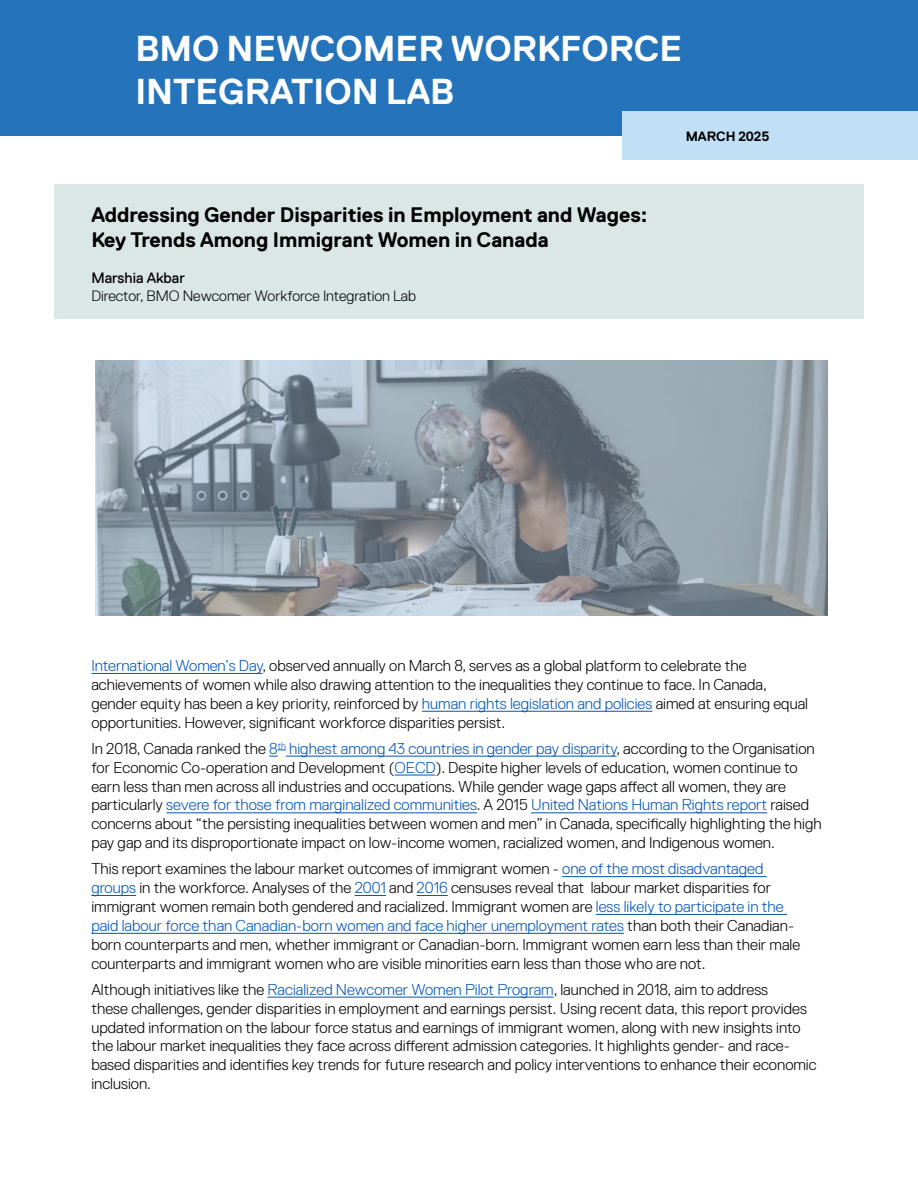
<style>
.page{position:relative;width:918px;height:1188px;background:#fff}
.page>*{position:absolute;margin:0;border:0;box-sizing:border-box;transform-origin:0 0}
.t1{font:700 36px/43.2px "Replica Std";color:#fff}
.t2{font:700 21px/25.2px "Replica Std";color:#000}
.t3{font:300 15.75px/18.9px "Replica Std";color:#000}
.t4{font:300 15px "Replica Std";color:#000}
.t5{font:15px "Replica Std";color:#000}
.t6{font:700 13.5px "Replica Std";color:#000}
.s1{color:#0055b8}
</style>
<div class="page">
<div style="left:0;top:0;width:918px;height:136px;background:#2574bb"></div>
<div style="left:622px;top:111px;width:296px;height:49px;background:#c2e0f5"></div>
<div style="left:54px;top:184px;width:810px;height:135px;background:#dae7e4"></div>
<hr style="left:91px;top:673px;width:172px;height:1px;background:#0055b8">
<hr style="left:422px;top:711px;width:230px;height:1px;background:#0055b8">
<svg style="left:269px;top:750px;width:17px;height:7px"></svg>
<hr style="left:286px;top:756px;width:331px;height:1px;background:#0055b8">
<hr style="left:395px;top:775px;width:40px;height:1px;background:#0055b8">
<hr style="left:166px;top:813px;width:311px;height:1px;background:#0055b8">
<hr style="left:531px;top:813px;width:236px;height:1px;background:#0055b8">
<hr style="left:562px;top:876px;width:205px;height:1px;background:#0055b8">
<hr style="left:91px;top:895px;width:45px;height:1px;background:#0055b8">
<hr style="left:355px;top:895px;width:31px;height:1px;background:#0055b8">
<hr style="left:417px;top:895px;width:31px;height:1px;background:#0055b8">
<hr style="left:596px;top:914px;width:191px;height:1px;background:#0055b8">
<hr style="left:91px;top:933px;width:533px;height:1px;background:#0055b8">
<hr style="left:267px;top:997px;width:287px;height:1px;background:#0055b8">
<svg style="left:95px;top:360px;width:732px;height:255px;background:#8f9ba5"></svg>
<h1 class="t1" style="left:135px;top:27px;width:548px">BMO NEWCOMER WORKFORCE<br>INTEGRATION LAB</h1>
<h2 class="t2" style="left:91px;top:202px;width:558px">Addressing Gender Disparities in Employment and Wages:<br>Key Trends Among Immigrant Women in Canada</h2>
<p class="t5" style="left:91px;top:270px;width:95px">Marshia Akbar</p>
<p class="t4" style="left:91px;top:288px;width:326px">Director, BMO Newcomer Workforce Integration Lab</p>
<p class="t6" style="left:686px;top:129px;width:85px">MARCH 2025</p>
<p class="t3" style="left:91px;top:656px;width:718px"><span class="s1">International Women’s Day</span>, observed annually on March 8, serves as a global platform to celebrate the achievements of women while also drawing attention to the inequalities they continue to face. In Canada, gender equity has been a key priority, reinforced by <span class="s1">human rights legislation and policies</span> aimed at ensuring equal opportunities. However, significant workforce disparities persist.</p>
<p class="t3" style="left:91px;top:739px;width:732px">In 2018, Canada ranked the <span class="s1">8</span><sup>th</sup> <span class="s1">highest among 43 countries in gender pay disparity</span>, according to the Organisation for Economic Co-operation and Development (<span class="s1">OECD</span>). Despite higher levels of education, women continue to earn less than men across all industries and occupations. While gender wage gaps affect all women, they are particularly <span class="s1">severe for those from marginalized communities</span>. A 2015 <span class="s1">United Nations Human Rights report</span> raised concerns about “the persisting inequalities between women and men” in Canada, specifically highlighting the high pay gap and its disproportionate impact on low-income women, racialized women, and Indigenous women.</p>
<p class="t3" style="left:91px;top:859px;width:710px">This report examines the labour market outcomes of immigrant women - <span class="s1">one of the most disadvantaged groups</span> in the workforce. Analyses of the <span class="s1">2001</span> and <span class="s1">2016</span> censuses reveal that labour market disparities for immigrant women remain both gendered and racialized. Immigrant women are <span class="s1">less likely to participate in the paid labour force than Canadian-born women and face higher unemployment rates</span> than both their Canadian&shy;born counterparts and men, whether immigrant or Canadian-born. Immigrant women earn less than their male counterparts and immigrant women who are visible minorities earn less than those who are not.</p>
<p class="t3" style="left:91px;top:980px;width:727px">Although initiatives like the <span class="s1">Racialized Newcomer Women Pilot Program</span>, launched in 2018, aim to address<br>these challenges, gender disparities in employment and earnings persist. Using recent data, this report provides updated information on the labour force status and earnings of immigrant women, along with new insights into the labour market inequalities they face across different admission categories. It highlights gender- and race&shy;based disparities and identifies key trends for future research and policy interventions to enhance their economic inclusion.</p>
</div>
